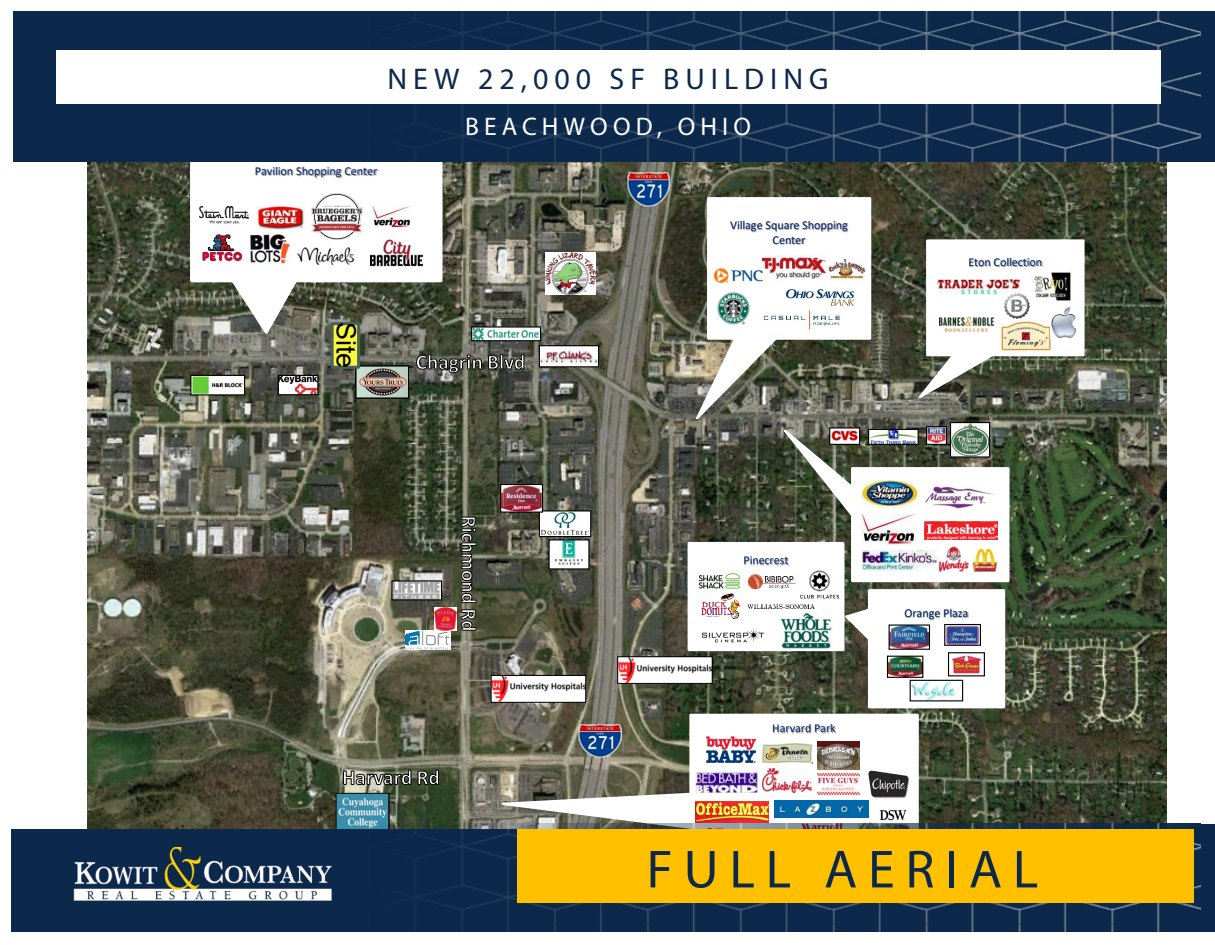
<style>
.page{position:relative;width:1215px;height:945px;background:#fff}
.page>*{position:absolute;margin:0;border:0;box-sizing:border-box;transform-origin:0 0}
.t1{font:54px "Myriad Pro";letter-spacing:.2em;color:#0c294b}
.t2{font:30px "Myriad Pro";letter-spacing:.2em;color:#0c294b}
.t3{font:27px "Arial";color:#000}
.t4{font:25.5px "Myriad Pro";letter-spacing:.2em;color:#fff}
.t5{font:12px/14.4px "Calibri";letter-spacing:-.005em;color:#002060;text-align:center}
</style>
<div class="page">
<img style="left:87px;top:162px;width:1080px;height:667px">
<svg style="left:189px;top:162px;width:255px;height:176px"></svg>
<svg style="left:416px;top:354px;width:109px;height:20px;background:#60615b"></svg>
<svg style="left:461px;top:516px;width:16px;height:115px;background:#62645a"></svg>
<svg style="left:343px;top:769px;width:96px;height:17px;background:#6f7366"></svg>
<img style="left:627px;top:173px;width:42px;height:33px">
<img style="left:257px;top:207px;width:48px;height:23px">
<img style="left:298px;top:246px;width:58px;height:18px">
<svg style="left:478px;top:713px;width:442px;height:111px"></svg>
<img style="left:764px;top:717px;width:81px;height:28px">
<img style="left:861px;top:769px;width:54px;height:29px">
<img style="left:858px;top:822px;width:51px;height:2px">
<img style="left:696px;top:802px;width:72px;height:21px">
<img style="left:696px;top:771px;width:62px;height:21px">
<img style="left:775px;top:800px;width:94px;height:18px">
<img style="left:879px;top:808px;width:29px;height:13px">
<img style="left:357px;top:367px;width:50px;height:30px">
<div style="left:355px;top:365px;width:54px;height:34px;border:1px solid #000"></div>
<img style="left:619px;top:658px;width:70px;height:24px">
<div style="left:617px;top:656px;width:96px;height:28px;border:1px solid #000"></div>
<img style="left:493px;top:677px;width:91px;height:24px">
<div style="left:491px;top:675px;width:95px;height:28px;border:1px solid #000"></div>
<img style="left:338px;top:795px;width:49px;height:34px">
<div style="left:336px;top:793px;width:53px;height:61px;border:1px solid #000"></div>
<img style="left:541px;top:347px;width:56px;height:18px">
<div style="left:539px;top:345px;width:60px;height:22px;border:1px solid #000"></div>
<img style="left:473px;top:328px;width:66px;height:11px">
<div style="left:471px;top:326px;width:70px;height:15px;border:1px solid #000"></div>
<img style="left:763px;top:769px;width:48px;height:23px">
<img style="left:763px;top:744px;width:49px;height:19px">
<img style="left:818px;top:773px;width:41px;height:23px">
<img style="left:818px;top:742px;width:41px;height:27px">
<img style="left:797px;top:823px;width:48px;height:1px">
<img style="left:393px;top:582px;width:47px;height:16px">
<div style="left:391px;top:580px;width:51px;height:20px;border:1px solid #000"></div>
<img style="left:200px;top:207px;width:48px;height:17px">
<img style="left:249px;top:234px;width:42px;height:29px">
<img style="left:372px;top:206px;width:39px;height:22px">
<img style="left:280px;top:377px;width:36px;height:16px">
<div style="left:278px;top:375px;width:40px;height:20px;border:1px solid #000"></div>
<img style="left:192px;top:377px;width:51px;height:16px">
<div style="left:190px;top:375px;width:55px;height:20px;border:1px solid #000"></div>
<img style="left:551px;top:541px;width:36px;height:27px">
<div style="left:549px;top:539px;width:40px;height:31px;border:1px solid #000"></div>
<img style="left:541px;top:512px;width:48px;height:23px">
<div style="left:539px;top:510px;width:52px;height:27px;border:1px solid #000"></div>
<img style="left:502px;top:486px;width:39px;height:25px">
<div style="left:500px;top:484px;width:43px;height:29px;border:1px solid #000"></div>
<img style="left:689px;top:196px;width:397px;height:514px">
<img style="left:897px;top:601px;width:81px;height:28px">
<img style="left:950px;top:654px;width:33px;height:20px">
<div style="left:948px;top:652px;width:37px;height:24px;border:1px solid #000"></div>
<img style="left:891px;top:627px;width:37px;height:21px">
<div style="left:889px;top:625px;width:41px;height:25px;border:1px solid #000"></div>
<img style="left:946px;top:626px;width:33px;height:18px">
<div style="left:944px;top:624px;width:37px;height:22px;border:1px solid #000"></div>
<img style="left:889px;top:658px;width:32px;height:18px">
<div style="left:887px;top:656px;width:36px;height:22px;border:1px solid #000"></div>
<img style="left:912px;top:682px;width:49px;height:17px">
<div style="left:910px;top:680px;width:53px;height:21px;border:1px solid #000"></div>
<img style="left:952px;top:424px;width:36px;height:32px">
<div style="left:950px;top:422px;width:40px;height:36px;border:1px solid #000"></div>
<img style="left:546px;top:253px;width:49px;height:42px">
<img style="left:706px;top:737px;width:50px;height:26px">
<img style="left:1050px;top:306px;width:29px;height:33px">
<img style="left:762px;top:309px;width:80px;height:23px">
<img style="left:405px;top:630px;width:45px;height:20px">
<img style="left:434px;top:607px;width:23px;height:23px">
<div style="left:688px;top:542px;width:156px;height:109px;background:#fff"></div>
<img style="left:744px;top:557px;width:45px;height:9px">
<img style="left:698px;top:573px;width:42px;height:16px">
<img style="left:747px;top:572px;width:49px;height:13px">
<img style="left:809px;top:570px;width:29px;height:29px">
<img style="left:701px;top:593px;width:39px;height:26px">
<img style="left:747px;top:585px;width:69px;height:36px">
<img style="left:700px;top:619px;width:65px;height:32px">
<img style="left:202px;top:229px;width:41px;height:41px">
<img style="left:311px;top:193px;width:52px;height:47px">
<img style="left:781px;top:612px;width:52px;height:38px">
<img style="left:247px;top:162px;width:139px;height:26px">
<img style="left:371px;top:228px;width:51px;height:51px">
<div style="left:331px;top:322px;width:29px;height:47px;background:#f7f73b;border:3px solid #4d5e5f"></div>
<div style="left:11px;top:829px;width:1193px;height:102px;background:#0c294b"></div>
<div style="left:14px;top:12px;width:1190px;height:150px;background:#0c294b"></div>
<img style="left:361px;top:11px;width:840px;height:150px">
<div style="left:56px;top:50px;width:1104px;height:54px;background:#fff"></div>
<img style="left:73px;top:848px;width:259px;height:53px">
<img style="left:361px;top:824px;width:840px;height:108px">
<div style="left:517px;top:829px;width:677px;height:73px;background:#ffc000"></div>
<div style="left:1202px;top:824px;width:13px;height:107px;background:#0c294b"></div>
<div style="left:1204px;top:11px;width:11px;height:150px;background:#0c294b"></div>
<p class="t5" style="left:255px;top:164px;width:124px">Pavilion Shopping Center</p>
<p class="t2" style="left:388px;top:61px;width:443px">NEW 22,000 SF BUILDING</p>
<p class="t4" style="left:465px;top:111px;width:287px">BEACHWOOD, OHIO</p>
<p class="t5" style="left:730px;top:218px;width:119px">Village Square Shopping<br>Center</p>
<p class="t3" style="left:364px;top:322px;width:48px;rotate:90deg">Site</p>
<p class="t5" style="left:968px;top:254px;width:75px">Eton Collection</p>
<p class="t5" style="left:743px;top:553px;width:47px">Pinecrest</p>
<p class="t5" style="left:772px;top:721px;width:65px">Harvard Park</p>
<p class="t5" style="left:905px;top:605px;width:65px">Orange Plaza</p>
<p class="t1" style="left:647px;top:836px;width:393px">FULL AERIAL</p>
</div>
